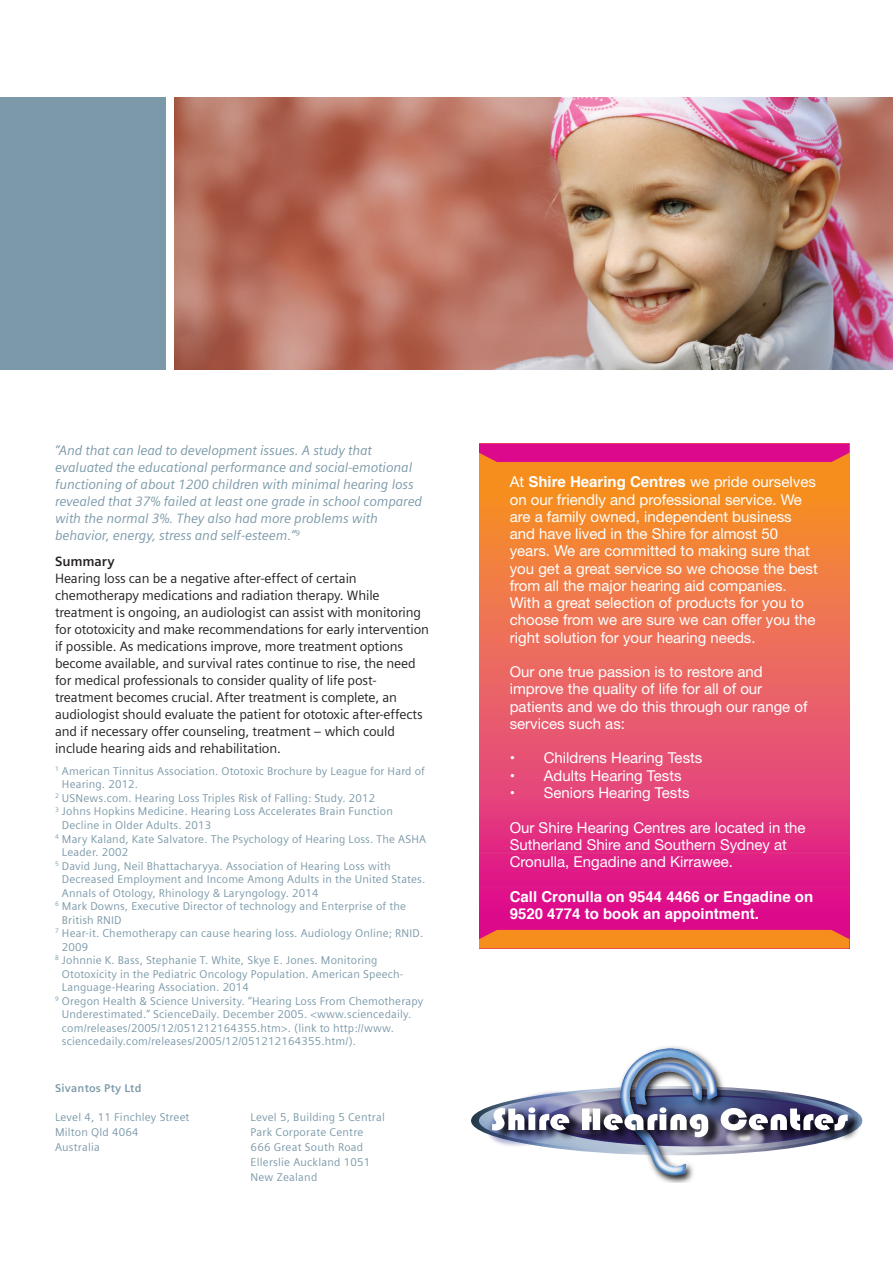
<style>
.page{position:relative;width:893px;height:1263px;background:#fff}
.page>*{position:absolute;margin:0;border:0;box-sizing:border-box;transform-origin:0 0}
.t1{font:15px/17.2px "Helvetica Neue";color:#fff}
.t2{font:700 15px/17.2px "Helvetica";color:#fff}
.t3{font:13.5px/17px "Siemens Sans";letter-spacing:-.01em;color:#231f20}
.t4{font:italic 13.5px/17px "Siemens Sans";letter-spacing:-.01em;color:#7b99a9}
.t5{font:700 13.5px "Siemens Sans";letter-spacing:-.01em;color:#231f20}
.t6{font:11.25px/14.9px "Siemens Sans";letter-spacing:.015em;color:#7b99a9}
.t7{font:700 11.25px "Siemens Sans";letter-spacing:.02em;color:#7b99a9}
.s1{font-family:"Helvetica Neue";font-weight:400}
</style>
<div class="page">
<img style="left:174px;top:98px;width:719px;height:272px">
<div style="left:0;top:98px;width:166px;height:272px;background:#7b99a9"></div>
<img style="left:646px;top:1046px;width:78px;height:137px">
<img style="left:620px;top:1050px;width:40px;height:36px">
<img style="left:471px;top:1086px;width:391px;height:69px">
<svg style="left:479px;top:462px;width:370px;height:468px;background:#ea595f"></svg>
<svg style="left:479px;top:443px;width:370px;height:19px;background:#de0e87"></svg>
<div style="left:479px;top:930px;width:370px;height:18px;background:#f68e1e"></div>
<p class="t4" style="left:55px;top:442px;width:369px">“And that can lead to development issues. A study that evaluated the educational performance and social-emotional functioning of about 1200 children with minimal hearing loss revealed that 37% failed at least one grade in school compared with the normal 3%. They also had more problems with behavior, energy, stress and self-esteem.”<sup>9</sup></p>
<p class="t5" style="left:55px;top:553px;width:61px">Summary</p>
<p class="t3" style="left:55px;top:570px;width:375px">Hearing loss can be a negative after-effect of certain chemotherapy medications and radiation therapy. While treatment is ongoing, an audiologist can assist with monitoring for ototoxicity and make recommendations for early intervention if possible. As medications improve, more treatment options become available, and survival rates continue to rise, the need for medical professionals to consider quality of life post&shy;treatment becomes crucial. After treatment is complete, an audiologist should evaluate the patient for ototoxic after-effects and if necessary offer counseling, treatment – which could include hearing aids and rehabilitation.</p>
<p class="t6" style="left:55px;top:764px;width:371px"><sup>1</sup> American Tinnitus Association. Ototoxic Brochure by League for Hard of</p>
<p class="t6" style="left:62px;top:777px;width:78px">Hearing. 2012.</p>
<p class="t6" style="left:55px;top:791px;width:322px"><sup>2</sup> USNews.com. Hearing Loss Triples Risk of Falling: Study. 2012</p>
<p class="t6" style="left:55px;top:804px;width:339px"><sup>3</sup> Johns Hopkins Medicine. Hearing Loss Accelerates Brain Function</p>
<p class="t6" style="left:62px;top:818px;width:151px">Decline in Older Adults. 2013</p>
<p class="t6" style="left:55px;top:831px;width:373px"><sup>4</sup> Mary Kaland, Kate Salvatore. The Psychology of Hearing Loss. The ASHA</p>
<p class="t6" style="left:62px;top:845px;width:68px">Leader. 2002</p>
<p class="t6" style="left:55px;top:858px;width:337px"><sup>5</sup> David Jung, Neil Bhattacharyya. Association of Hearing Loss with</p>
<p class="t6" style="left:62px;top:872px;width:365px">Decreased Employment and Income Among Adults in the United States.</p>
<p class="t6" style="left:62px;top:885px;width:258px">Annals of Otology, Rhinology &amp; Laryngology. 2014</p>
<p class="t6" style="left:55px;top:899px;width:352px"><sup>6</sup> Mark Downs, Executive Director of technology and Enterprise of the</p>
<p class="t6" style="left:62px;top:912px;width:61px">British RNID</p>
<p class="t6" style="left:55px;top:926px;width:370px"><sup>7</sup> Hear-it. Chemotherapy can cause hearing loss. Audiology Online; RNID.</p>
<p class="t6" style="left:62px;top:939px;width:28px">2009</p>
<p class="t6" style="left:55px;top:953px;width:324px"><sup>8</sup> Johnnie K. Bass, Stephanie T. White, Skye E. Jones. Monitoring</p>
<p class="t6" style="left:62px;top:966px;width:343px">Ototoxicity in the Pediatric Oncology Population. American Speech-</p>
<p class="t6" style="left:62px;top:980px;width:189px">Language-Hearing Association. 2014</p>
<p class="t6" style="left:55px;top:993px;width:370px"><sup>9</sup> Oregon Health &amp; Science University. “Hearing Loss From Chemotherapy</p>
<p class="t6" style="left:62px;top:1007px;width:351px">Underestimated.” ScienceDaily. December 2005. &lt;www.sciencedaily.</p>
<p class="t6" style="left:62px;top:1020px;width:334px">com/releases/2005/12/051212164355.htm&gt;. (link to http://www.</p>
<p class="t6" style="left:62px;top:1034px;width:296px">sciencedaily.com/releases/2005/12/051212164355.htm/).</p>
<p class="t7" style="left:55px;top:1082px;width:88px">Sivantos Pty Ltd</p>
<p class="t6" style="left:55px;top:1110px;width:136px">Level 4, 11 Finchley Street<br>Milton Qld 4064<br>Australia</p>
<p class="t6" style="left:251px;top:1110px;width:136px">Level 5, Building 5 Central<br>Park Corporate Centre<br>666 Great South Road<br>Ellerslie Auckland 1051<br>New Zealand</p>
<h1 class="t2" style="left:510px;top:474px;width:308px"><span class="s1">At</span> Shire Hearing Centres <span class="s1">we pride ourselves</span></h1>
<p class="t1" style="left:510px;top:492px;width:310px">on our friendly and professional service. We are a family owned, independent business and have lived in the Shire for almost 50 years. We are committed to making sure that you get a great service so we choose the best from all the major hearing aid companies.<br>With a great selection of products for you to choose from we are sure we can offer you the right solution for your hearing needs.</p>
<h1 class="t1" style="left:510px;top:664px;width:299px">Our one true passion is to restore and improve the quality of life for all of our patients and we do this through our range of services such as:</h1>
<h1 class="t1" style="left:510px;top:750px;width:194px">• Childrens Hearing Tests</h1>
<h1 class="t1" style="left:510px;top:768px;width:173px">• Adults Hearing Tests</h1>
<h1 class="t1" style="left:510px;top:785px;width:181px">• Seniors Hearing Tests</h1>
<h1 class="t1" style="left:510px;top:819px;width:297px">Our Shire Hearing Centres are located in the<br>Sutherland Shire and Southern Sydney at<br>Cronulla, Engadine and Kirrawee.</h1>
<h1 class="t2" style="left:510px;top:888px;width:305px">Call Cronulla on 9544 4466 or Engadine on<br>9520 4774 to book an appointment.</h1>
</div>
